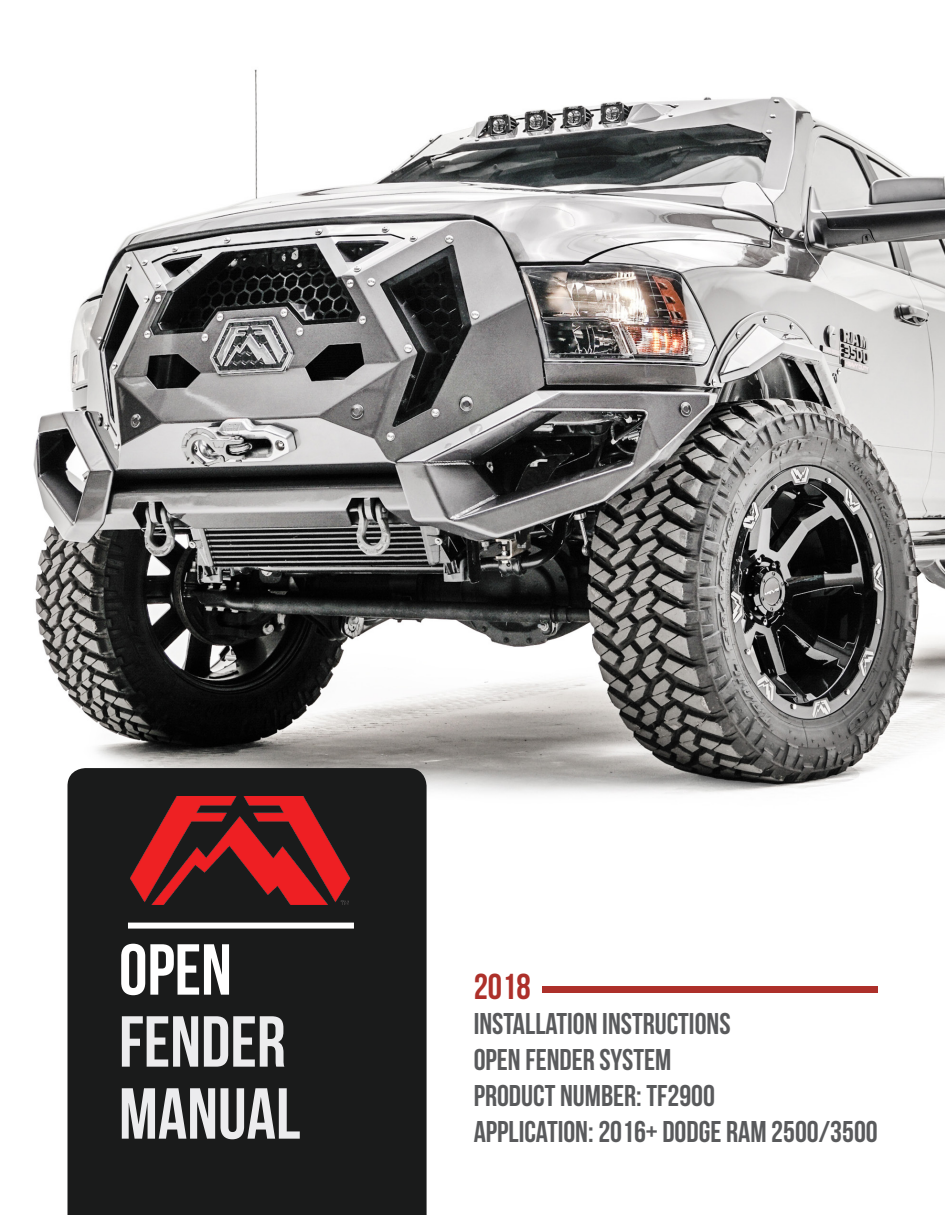
<style>
.page{position:relative;width:945px;height:1215px;background:#fff}
.page>*{position:absolute;margin:0;border:0;box-sizing:border-box;transform-origin:0 0}
.t1{font:72px "Bebas Neue";color:#ececee}
.Cover_Title{font:72px "Bebas Neue";color:#fff}
.Class{font:36px "Bebas Neue";color:#ad302a}
.School_Name{font:30px "Bebas Neue";color:#595a5c}
</style>
<div class="page">
<img style="left:33px;top:69px;width:912px;height:858px">
<div style="left:68px;top:768px;width:359px;height:447px;background:#1a1b1b"></div>
<div style="left:128px;top:923px;width:226px;height:6px;background:#fff"></div>
<img style="left:130px;top:797px;width:219px;height:108px">
<div style="left:542px;top:986px;width:336px;height:7px;background:#ad302a"></div>
<p class="Cover_Title" style="left:119px;top:930px;width:114px">OPEN</p>
<p class="t1" style="left:119px;top:1002px;width:168px">FENDER</p>
<p class="t1" style="left:119px;top:1074px;width:183px">MANUAL</p>
<p class="Class" style="left:474px;top:967px;width:59px">2018</p>
<p class="School_Name" style="left:474px;top:1007px;width:258px">INSTALLATION INSTRUCTIONS</p>
<p class="School_Name" style="left:474px;top:1043px;width:199px">OPEN FENDER SYSTEM</p>
<p class="School_Name" style="left:474px;top:1079px;width:243px">PRODUCT NUMBER: TF2900</p>
<p class="School_Name" style="left:474px;top:1115px;width:406px">APPLICATION: 2016+ DODGE RAM 2500/3500</p>
</div>
